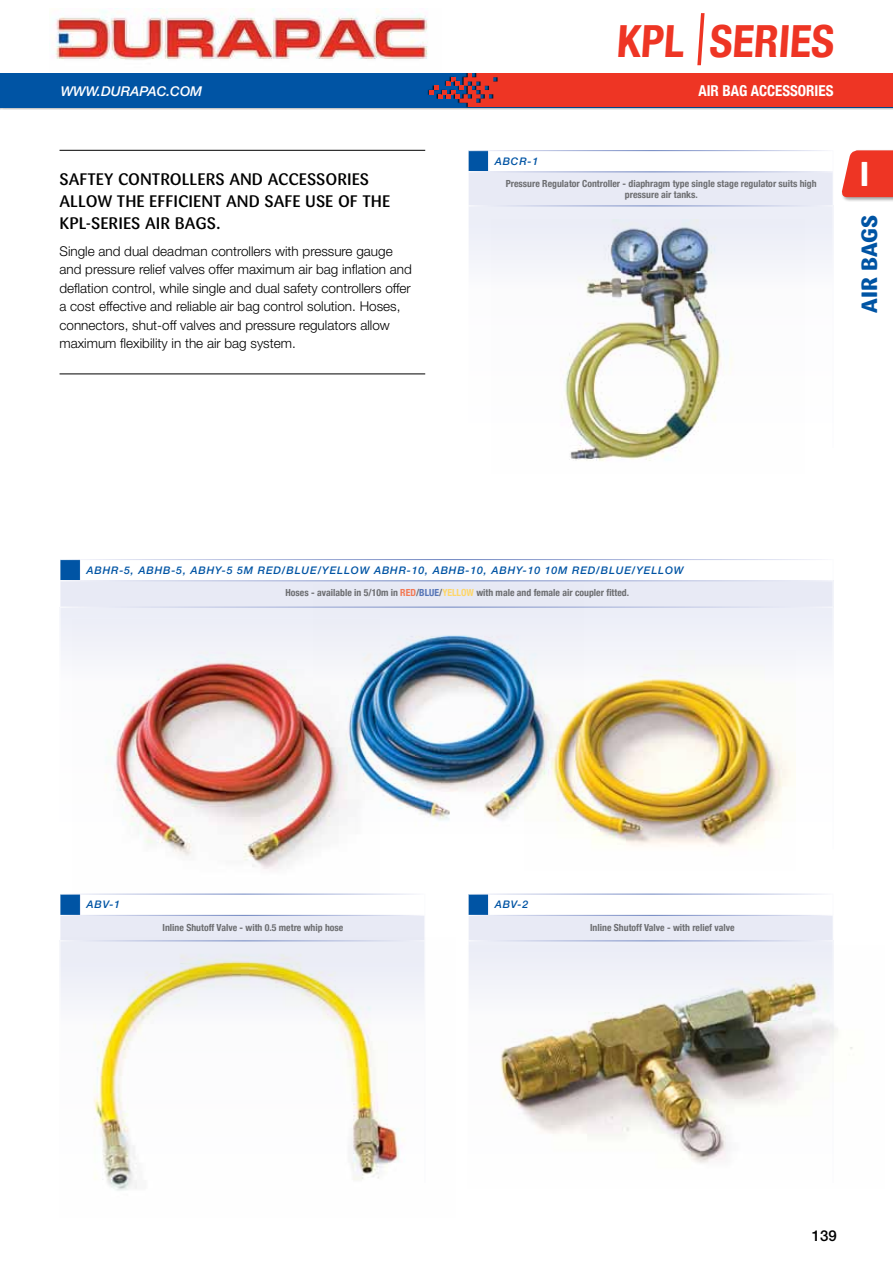
<style>
.page{position:relative;width:893px;height:1263px;background:#fff}
.page>*{position:absolute;margin:0;border:0;box-sizing:border-box;transform-origin:0 0}
.t1{font:700 condensed 44.25px "Helvetica Neue";color:#ee3524}
.t2{font:700 34.05px "Sari";color:#fff}
.t3{font:800 21.9px "Sari";color:#0054a4}
.t4{font:500 16.5px "Sari";color:#000}
.t5{font:700 condensed 15px "Helvetica Neue";color:#fff}
.t6{font:500 15px "Helvetica Neue";color:#000}
.t7{font:300 13.5px/18.5px "Helvetica Neue";color:#000}
.t8{font:italic 500 13.5px "Helvetica Neue";color:#fff}
.t9{font:italic 500 10.5px "Helvetica Neue";letter-spacing:.08em;color:#0054a4}
.t10{font:700 condensed 9.75px/10.5px "Helvetica Neue";color:#6d6e71;text-align:center}
.s1{font-weight:400;font-stretch:normal;font-size:52.2px}
.s2{color:#f47954}
.s3{color:#5776b8}
.s4{color:#ffd769}
</style>
<div class="page">
<div style="left:60px;top:581px;width:773px;height:26px;background:#e8eaf5"></div>
<div style="left:60px;top:607px;width:773px;height:242px;background:linear-gradient(to bottom,#f2f3f9,#fff)"></div>
<hr style="left:60px;top:607px;width:1px;height:242px;background:#fff">
<svg style="left:833px;top:580px;width:1px;height:27px"></svg>
<svg style="left:60px;top:559px;width:21px;height:49px"></svg>
<hr style="left:80px;top:607px;width:753px;height:1px;background:#fff">
<div style="left:468px;top:172px;width:365px;height:34px;background:#e8eaf5"></div>
<div style="left:468px;top:206px;width:365px;height:242px;background:linear-gradient(to bottom,#f0f1f8,#fff)"></div>
<hr style="left:468px;top:206px;width:1px;height:242px;background:#fff">
<svg style="left:468px;top:150px;width:21px;height:22px"></svg>
<hr style="left:468px;top:172px;width:1px;height:34px;background:#fff">
<svg style="left:469px;top:206px;width:20px;height:1px"></svg>
<hr style="left:489px;top:206px;width:344px;height:1px;background:#fff">
<img style="left:313px;top:606px;width:270px;height:227px">
<img style="left:72px;top:619px;width:308px;height:250px">
<img style="left:524px;top:650px;width:271px;height:199px">
<div style="left:468px;top:915px;width:365px;height:26px;background:#e8eaf5"></div>
<hr style="left:489px;top:915px;width:344px;height:1px;background:#fff">
<svg style="left:468px;top:894px;width:21px;height:47px"></svg>
<hr style="left:489px;top:940px;width:344px;height:1px;background:#fff">
<img style="left:469px;top:945px;width:384px;height:218px">
<div style="left:60px;top:915px;width:365px;height:26px;background:#e8eaf5"></div>
<hr style="left:80px;top:915px;width:345px;height:1px;background:#fff">
<svg style="left:424px;top:916px;width:1px;height:21px"></svg>
<svg style="left:60px;top:894px;width:21px;height:22px"></svg>
<hr style="left:60px;top:150px;width:365px;height:1px;background:#000">
<hr style="left:60px;top:373px;width:365px;height:1px;background:#000">
<img style="left:60px;top:940px;width:365px;height:251px">
<div style="left:0;top:72px;width:893px;height:38px;background:#000;opacity:.35"></div>
<div style="left:0;top:73px;width:893px;height:34px;background:#0054a4"></div>
<div style="left:457px;top:72px;width:436px;height:36px;background:#014588"></div>
<div style="left:841px;top:149px;width:52px;height:53px;background:#000;opacity:.35"></div>
<svg style="left:841px;top:150px;width:52px;height:47px;background:#ef4a3b"></svg>
<div style="left:0;top:0;width:893px;height:73px;background:#fff"></div>
<img style="left:56px;top:9px;width:372px;height:51px">
<svg style="left:427px;top:73px;width:466px;height:34px;background:#db362c"></svg>
<img style="left:492px;top:220px;width:312px;height:241px">
<p class="t8" style="left:61px;top:83px;width:143px">WWW.DURAPAC.COM</p>
<p class="t4" style="left:60px;top:169px;width:10px">SAFT</p>
<p class="t4" style="left:96px;top:169px;width:183px">EY CONTROLLERS AND ACC</p>
<p class="t4" style="left:299px;top:169px;width:18px">ESSORI</p>
<p class="t4" style="left:352px;top:169px;width:17px">ES</p>
<p class="t4" style="left:60px;top:191px;width:106px">ALLOW TH E EFFICI</p>
<p class="t4" style="left:193px;top:191px;width:199px">ENTAND SAFE USE OF THE</p>
<p class="t4" style="left:60px;top:213px;width:95px">KPL-SERI ES AIR</p>
<p class="t4" style="left:175px;top:213px;width:47px">BAGS.</p>
<p class="t7" style="left:60px;top:241px;width:354px">Single and dual deadman controllers with pressure gauge and pressure relief valves offer maximum air bag inflation and deflation control, while single and dual safety controllers offer a cost effective and reliable air bag control solution. Hoses, connectors, shut-off valves and pressure regulators allow maximum flexibility in the air bag system.</p>
<h1 class="t1" style="left:616px;top:14px;width:222px">KPL <span class="s1">|</span>SERIES</h1>
<p class="t5" style="left:698px;top:82px;width:136px">AIR BAG ACCESSORIES</p>
<p class="t9" style="left:495px;top:155px;width:45px">ABCR-1</p>
<p class="t10" style="left:506px;top:178px;width:312px">Pressure Regulator Controller - diaphragm type single stage regulator suits high pressure air tanks.</p>
<h2 class="t2" style="left:859px;top:153px;width:7px">I</h2>
<h3 class="t3" style="left:856px;top:313px;width:99px;rotate:-90deg">AIR BAGS</h3>
<p class="t9" style="left:86px;top:564px;width:599px">ABHR-5, ABHB-5, ABHY-5 5M RED/BLUE/YELLOW ABHR-10, ABHB-10, ABHY-10 10M RED/BLUE/YELLOW</p>
<p class="t10" style="left:285px;top:587px;width:345px">Hoses - available in 5/10m in <span class="s2">RED</span>/<span class="s3">BLUE</span>/<span class="s4">YELLOW</span> with male and female air coupler fitted.</p>
<p class="t9" style="left:86px;top:898px;width:35px">ABV-1</p>
<p class="t10" style="left:163px;top:922px;width:182px">Inline Shutoff Valve - with 0.5 metre whip hose</p>
<p class="t9" style="left:495px;top:898px;width:35px">ABV-2</p>
<p class="t10" style="left:590px;top:922px;width:146px">Inline Shutoff Valve - with relief valve</p>
<p class="t6" style="left:812px;top:1226px;width:27px">139</p>
</div>
